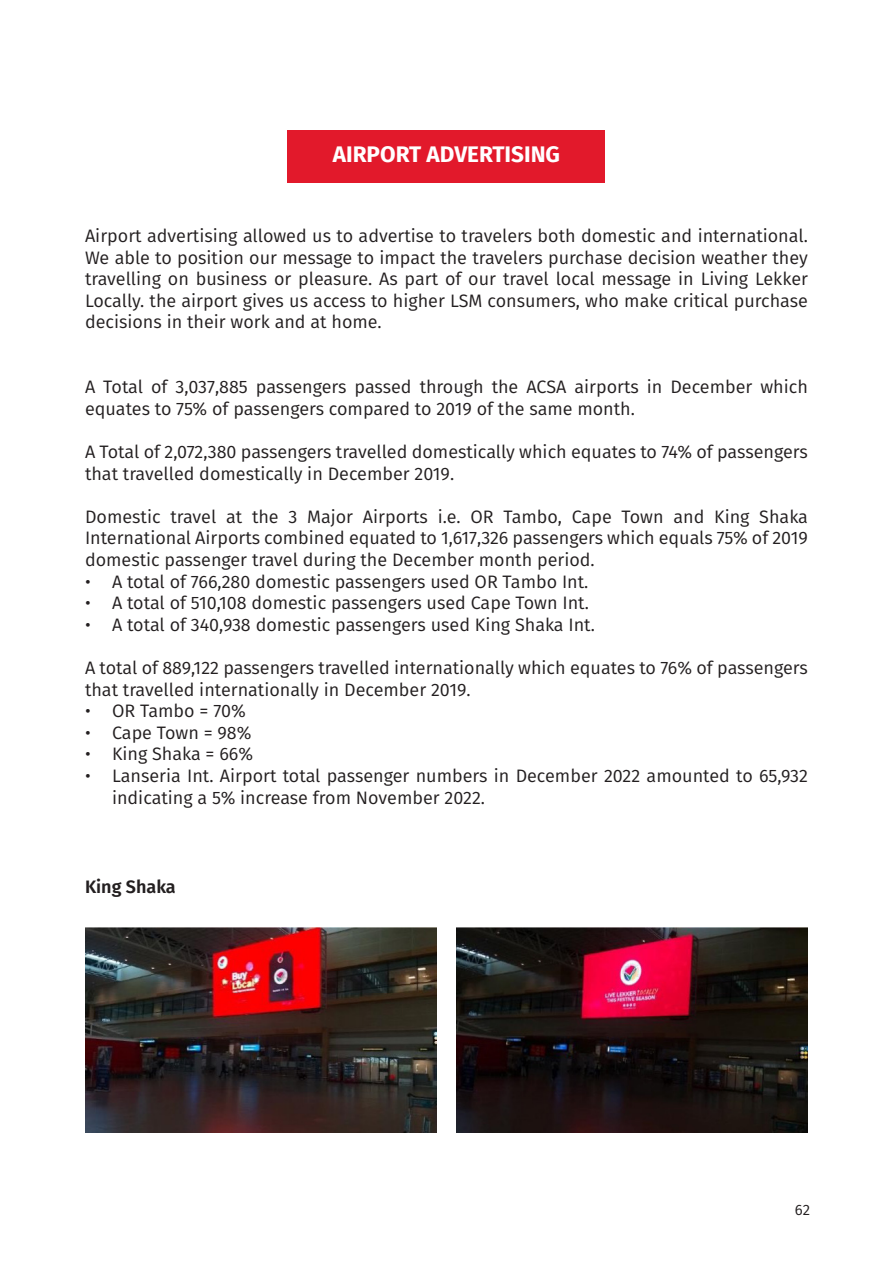
<style>
.page{position:relative;width:893px;height:1263px;background:#fff}
.page>*{position:absolute;margin:0;border:0;box-sizing:border-box;transform-origin:0 0}
.t1{font:700 22.5px "Fira Sans";color:#fff}
.t2{font:18px/21.6px "Fira Sans";color:#231f20}
.t3{font:600 18px "Fira Sans";color:#231f20}
.t4{font:15px "Fira Sans";color:#231f20}
</style>
<div class="page">
<div style="left:288px;top:130px;width:317px;height:52px;background:#e2192b"></div>
<img style="left:85px;top:927px;width:352px;height:206px">
<img style="left:456px;top:927px;width:352px;height:206px">
<p class="t1" style="left:333px;top:135px;width:229px">AIRPORT ADVERTISING</p>
<p class="t2" style="left:85px;top:224px;width:724px;text-align:justify">Airport advertising allowed us to advertise to travelers both domestic and international.<br>We able to position our message to impact the travelers purchase decision weather they travelling on business or pleasure. As part of our travel local message in Living Lekker Locally. the airport gives us access to higher LSM consumers, who make critical purchase decisions in their work and at home.</p>
<p class="t2" style="left:85px;top:376px;width:724px">A Total of 3,037,885 passengers passed through the ACSA airports in December which equates to 75% of passengers compared to 2019 of the same month.</p>
<p class="t2" style="left:85px;top:440px;width:724px">A Total of 2,072,380 passengers travelled domestically which equates to 74% of passengers that travelled domestically in December 2019.</p>
<p class="t2" style="left:85px;top:505px;width:724px;text-align:justify">Domestic travel at the 3 Major Airports i.e. OR Tambo, Cape Town and King Shaka International Airports combined equated to 1,617,326 passengers which equals 75% of 2019 domestic passenger travel during the December month period.</p>
<p class="t2" style="left:85px;top:570px;width:505px">• A total of 766,280 domestic passengers used OR Tambo Int.</p>
<p class="t2" style="left:85px;top:592px;width:505px">• A total of 510,108 domestic passengers used Cape Town Int.</p>
<p class="t2" style="left:85px;top:613px;width:511px">• A total of 340,938 domestic passengers used King Shaka Int.</p>
<p class="t2" style="left:85px;top:656px;width:724px">A total of 889,122 passengers travelled internationally which equates to 76% of passengers that travelled internationally in December 2019.</p>
<p class="t2" style="left:85px;top:700px;width:162px">• OR Tambo = 70%</p>
<p class="t2" style="left:85px;top:721px;width:168px">• Cape Town = 98%</p>
<p class="t2" style="left:85px;top:743px;width:170px">• King Shaka = 66%</p>
<p class="t2" style="left:112px;top:764px;width:697px;text-indent:-27px">• Lanseria Int. Airport total passenger numbers in December 2022 amounted to 65,932 indicating a 5% increase from November 2022.</p>
<p class="t3" style="left:85px;top:872px;width:92px">King Shaka</p>
<p class="t4" style="left:795px;top:1199px;width:17px">62</p>
</div>
